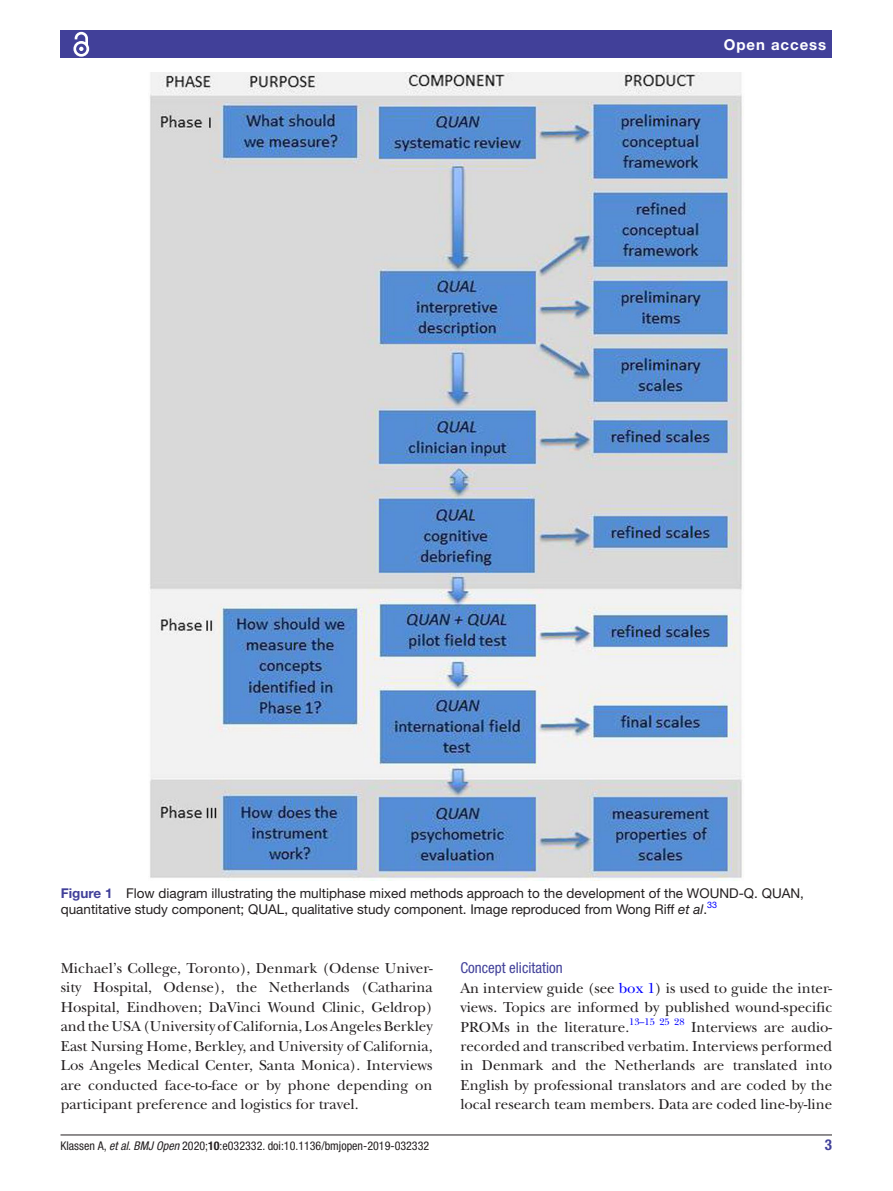
<style>
.page{position:relative;width:893px;height:1191px;background:#fff}
.page>*{position:absolute;margin:0;border:0;box-sizing:border-box;transform-origin:0 0}
.t1{font:15px/19.5px "New Baskerville";color:#231f20;text-align:justify}
.t2{font:condensed 15px "Helvetica Neue LT Std";color:#414099}
.t3{font:700 15px "Helvetica Neue LT Std";letter-spacing:.065em;color:#fff}
.t4{font:700 condensed 15px "Helvetica Neue LT Std";color:#414099}
.t5{font:13.5px/16.2px "Helvetica Neue LT Std";color:#231f20}
.t6{font:condensed 12px "Helvetica Neue LT Std";color:#231f20}
.t7{font:9.9px "New Baskerville";color:#00f}
.t8{font:9px "Helvetica Neue LT Std";color:#00f}
.s1{font-weight:700;color:#414099}
.s2{font-style:italic}
.s3{color:#00f}
.s4{font-weight:700}
</style>
<div class="page">
<hr style="left:61px;top:1134px;width:771px;height:1px;background:#231f20">
<div style="left:61px;top:31px;width:771px;height:27px;background:#414099"></div>
<svg style="left:73px;top:31px;width:17px;height:26px"></svg>
<img style="left:150px;top:73px;width:593px;height:807px">
<p class="t3" style="left:724px;top:35px;width:104px">Open access</p>
<p class="t5" style="left:61px;top:884px;width:745px"><span class="s1">Figure 1</span> Flow diagram illustrating the multiphase mixed methods approach to the development of the WOUND-Q. QUAN, quantitative study component; QUAL, qualitative study component. Image reproduced from Wong Riff <span class="s2">et al</span>.</p>
<p class="t8" style="left:707px;top:899px;width:11px">33</p>
<p class="t1" style="left:61px;top:958px;width:373px">Michael’s College, Toronto), Denmark (Odense Univer&shy;sity Hospital, Odense), the Netherlands (Catharina Hospital, Eindhoven; DaVinci Wound Clinic, Geldrop) and the USA (University of California, Los Angeles Berkley East Nursing Home, Berkley, and University of California, Los Angeles Medical Center, Santa Monica). Interviews are conducted face-to-face or by phone depending on participant preference and logistics for travel.</p>
<p class="t2" style="left:460px;top:959px;width:104px">Concept elicitation</p>
<p class="t1" style="left:460px;top:978px;width:373px">An interview guide (see <span class="s3">box 1</span>) is used to guide the inter&shy;views. Topics are informed by published wound-specific PROMs in the literature.</p>
<p class="t7" style="left:629px;top:1016px;width:57px">13–15 25 28</p>
<p class="t1" style="left:460px;top:1017px;width:373px;text-indent:231px">Interviews are audio&shy;recorded and transcribed verbatim. Interviews performed in Denmark and the Netherlands are translated into English by professional translators and are coded by the local research team members. Data are coded line-by-line</p>
<p class="t6" style="left:61px;top:1138px;width:370px">Klassen A, <span class="s2">et al</span>. <span class="s2">BMJ Open</span> 2020;<span class="s4">10</span>:e032332. doi:10.1136/bmjopen-2019-032332</p>
<p class="t4" style="left:825px;top:1135px;width:9px">3</p>
</div>
